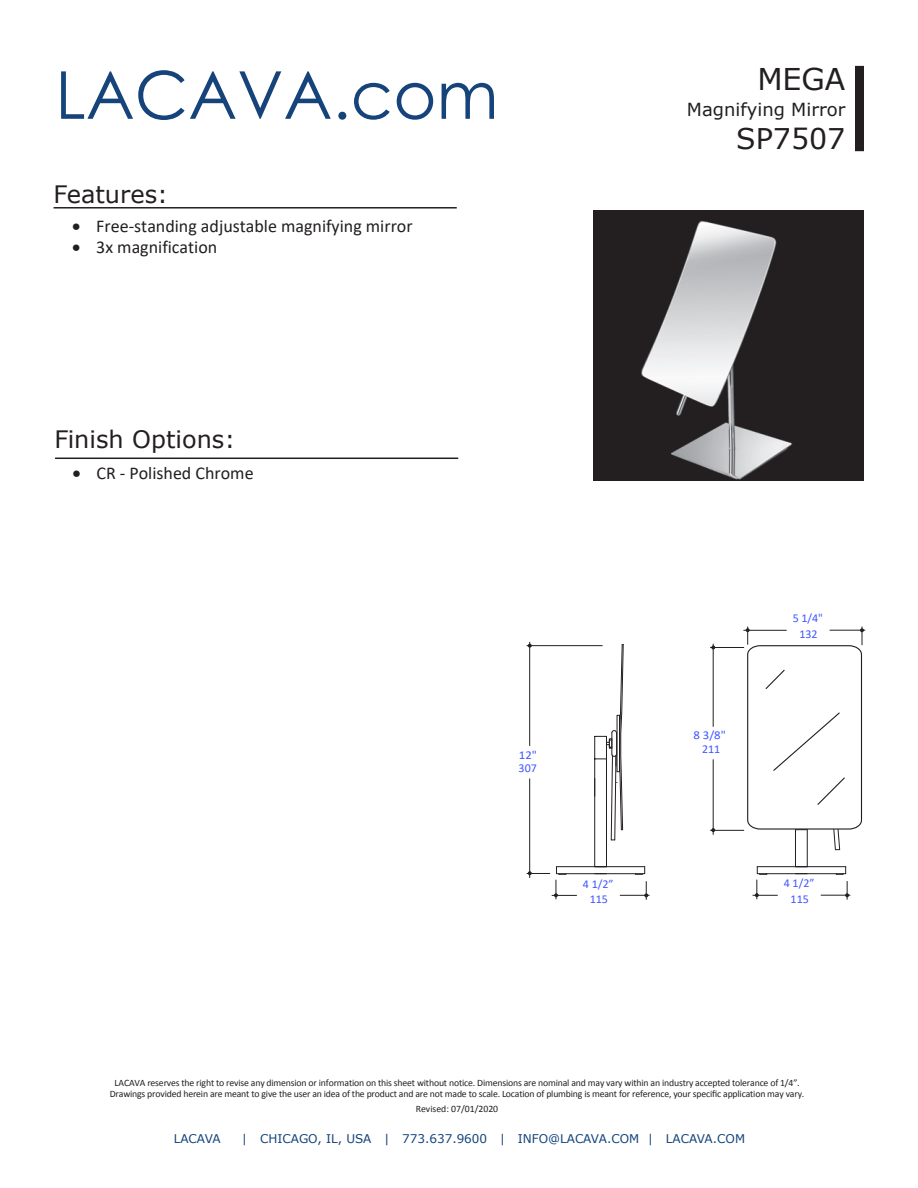
<style>
.page{position:relative;width:918px;height:1188px;background:#fff}
.page>*{position:absolute;margin:0;border:0;box-sizing:border-box;transform-origin:0 0}
.t1{font:66px "Century Gothic";color:#15437a}
.t2{font:30px "Verdana";color:#231f20}
.t3{font:28.5px "Verdana";color:#231f20}
.t4{font:24px "Verdana";color:#231f20}
.t5{font:18px "Calibri";color:#231f20}
.t6{font:18px "Verdana";color:#231f20}
.t7{font:12px "Verdana";color:#15437a}
.t8{font:12px/15.5px "Calibri";color:#4055ff;text-align:center}
.t9{font:12px "Calibri";color:#4055ff;scale:1.07 1}
.t10{font:9.75px/11.7px "Calibri";letter-spacing:-.015em;color:#231f20;text-align:center}
</style>
<div class="page">
<div style="left:855px;top:66px;width:9px;height:85px;background:#231f20"></div>
<hr style="left:54px;top:207px;width:403px;height:2px;background:#231f20">
<hr style="left:55px;top:458px;width:403px;height:1px;background:#231f20">
<img style="left:594px;top:211px;width:270px;height:270px">
<hr style="left:830px;top:630px;width:35px;height:1px;background:#231f20">
<hr style="left:743px;top:630px;width:44px;height:1px;background:#231f20">
<hr style="left:710px;top:647px;width:34px;height:1px;background:#231f20">
<hr style="left:713px;top:644px;width:1px;height:83px;background:#231f20">
<hr style="left:713px;top:759px;width:1px;height:76px;background:#231f20">
<hr style="left:710px;top:830px;width:34px;height:1px;background:#231f20">
<svg style="left:746px;top:627px;width:118px;height:273px"></svg>
<hr style="left:620px;top:895px;width:30px;height:1px;background:#231f20">
<hr style="left:529px;top:642px;width:1px;height:104px;background:#231f20">
<svg style="left:527px;top:644px;width:121px;height:256px"></svg>
<h1 class="t1" style="left:55px;top:49px;width:445px">LACAVA.com</h1>
<h3 class="t4" style="left:54px;top:178px;width:116px">Features:</h3>
<h3 class="t5" style="left:72px;top:213px;width:342px">• Free-standing adjustable magnifying mirror</h3>
<h3 class="t5" style="left:72px;top:235px;width:146px">• 3x magnification</h3>
<h3 class="t4" style="left:54px;top:423px;width:182px">Finish Options:</h3>
<h3 class="t5" style="left:72px;top:460px;width:183px">• CR - Polished Chrome</h3>
<p class="t9" style="left:519px;top:746px;width:18px">12"</p>
<p class="t8" style="left:519px;top:760px;width:20px">307</p>
<p class="t8" style="left:583px;top:876px;width:32px">4 1/2”<br>115</p>
<h2 class="t2" style="left:757px;top:59px;width:90px">MEGA</h2>
<h3 class="t6" style="left:687px;top:97px;width:160px">Magnifying Mirror</h3>
<h3 class="t3" style="left:736px;top:119px;width:111px">SP7507</h3>
<p class="t9" style="left:693px;top:727px;width:32px">8 3/8"</p>
<p class="t8" style="left:702px;top:741px;width:20px">211</p>
<p class="t8" style="left:793px;top:610px;width:32px">5 1/4"<br>132</p>
<p class="t8" style="left:784px;top:875px;width:32px">4 1/2”<br>115</p>
<p class="t10" style="left:110px;top:1077px;width:696px">LACAVA reserves the right to revise any dimension or information on this sheet without notice. Dimensions are nominal and may vary within an industry accepted tolerance of 1/4”.<br>Drawings provided herein are meant to give the user an idea of the product and are not made to scale. Location of plumbing is meant for reference, your specific application may vary.</p>
<p class="t10" style="left:416px;top:1103px;width:84px">Revised: 07/01/2020</p>
<p class="t7" style="left:174px;top:1131px;width:49px">LACAVA</p>
<p class="t7" style="left:242px;top:1131px;width:505px">| CHICAGO, IL, USA | 773.637.9600 | INFO@LACAVA.COM | LACAVA.COM</p>
</div>
